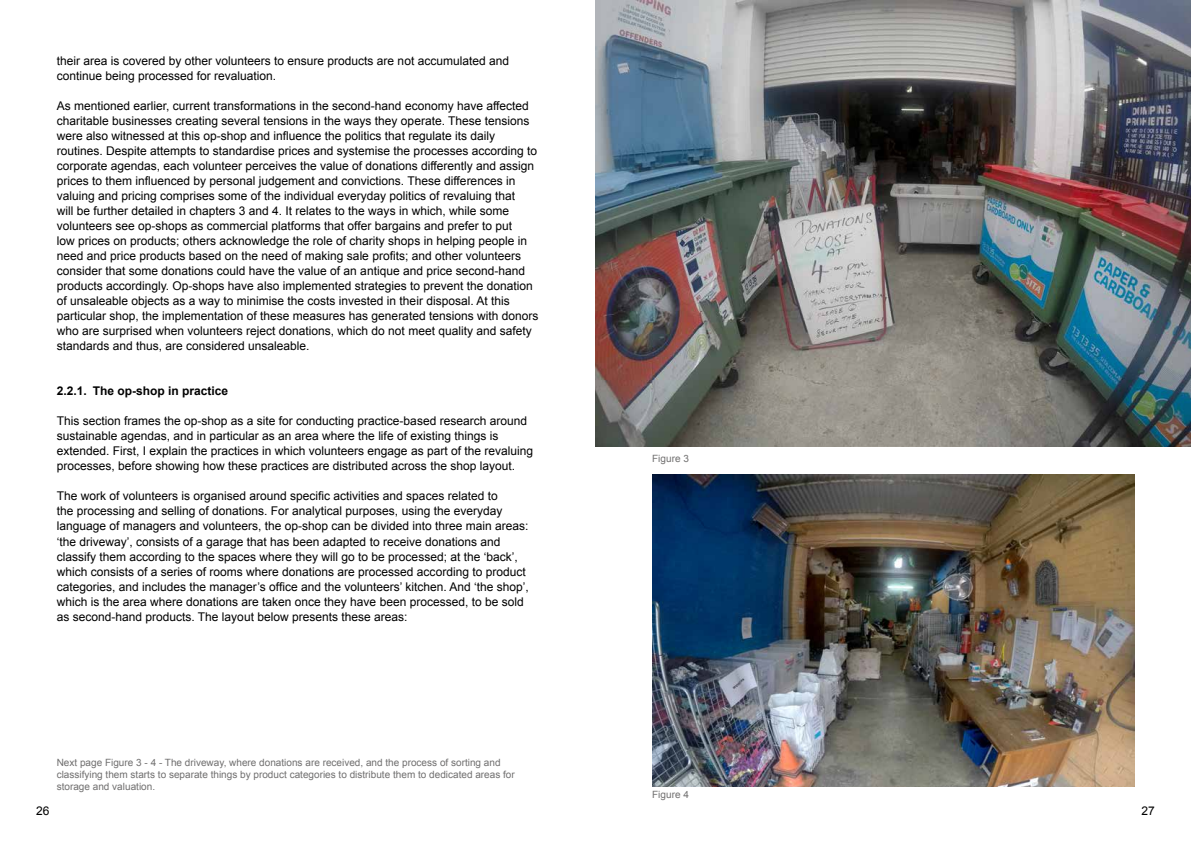
<style>
.page{position:relative;width:1191px;height:842px;background:#fff}
.page>*{position:absolute;margin:0;border:0;box-sizing:border-box;transform-origin:0 0}
.t1{font:12px/15px "Arial";color:#000}
.t2{font:700 12px "Arial";color:#000}
.t3{font:10px/12px "Arial";color:#706f6f}
</style>
<div class="page">
<img style="left:595px;top:0;width:596px;height:446px">
<img style="left:652px;top:474px;width:482px;height:312px">
<p class="t1" style="left:57px;top:54px;width:454px">their area is covered by other volunteers to ensure products are not accumulated and continue being processed for revaluation.</p>
<p class="t1" style="left:57px;top:99px;width:483px">As mentioned earlier, current transformations in the second-hand economy have affected charitable businesses creating several tensions in the ways they operate. These tensions were also witnessed at this op-shop and influence the politics that regulate its daily routines. Despite attempts to standardise prices and systemise the processes according to corporate agendas, each volunteer perceives the value of donations differently and assign prices to them influenced by personal judgement and convictions. These differences in valuing and pricing comprises some of the individual everyday politics of revaluing that<br>will be further detailed in chapters 3 and 4. It relates to the ways in which, while some volunteers see op-shops as commercial platforms that offer bargains and prefer to put<br>low prices on products; others acknowledge the role of charity shops in helping people in need and price products based on the need of making sale profits; and other volunteers consider that some donations could have the value of an antique and price second-hand products accordingly. Op-shops have also implemented strategies to prevent the donation of unsaleable objects as a way to minimise the costs invested in their disposal. At this particular shop, the implementation of these measures has generated tensions with donors who are surprised when volunteers reject donations, which do not meet quality and safety standards and thus, are considered unsaleable.</p>
<p class="t2" style="left:57px;top:383px;width:173px">2.2.1. The op-shop in practice</p>
<p class="t1" style="left:57px;top:414px;width:478px">This section frames the op-shop as a site for conducting practice-based research around sustainable agendas, and in particular as an area where the life of existing things is extended. First, I explain the practices in which volunteers engage as part of the revaluing processes, before showing how these practices are distributed across the shop layout.</p>
<p class="t1" style="left:57px;top:489px;width:474px">The work of volunteers is organised around specific activities and spaces related to<br>the processing and selling of donations. For analytical purposes, using the everyday language of managers and volunteers, the op-shop can be divided into three main areas: ‘the driveway’, consists of a garage that has been adapted to receive donations and classify them according to the spaces where they will go to be processed; at the ‘back’, which consists of a series of rooms where donations are processed according to product categories, and includes the manager’s office and the volunteers’ kitchen. And ‘the shop’, which is the area where donations are taken once they have been processed, to be sold as second-hand products. The layout below presents these areas:</p>
<p class="t3" style="left:57px;top:757px;width:459px">Next page Figure 3 - 4 - The driveway, where donations are received, and the process of sorting and classifying them starts to separate things by product categories to distribute them to dedicated areas for storage and valuation.</p>
<p class="t3" style="left:652px;top:452px;width:38px">Figure 3</p>
<p class="t3" style="left:652px;top:788px;width:38px">Figure 4</p>
<p class="t1" style="left:36px;top:803px;width:15px">26</p>
<p class="t1" style="left:1141px;top:803px;width:15px">27</p>
</div>
